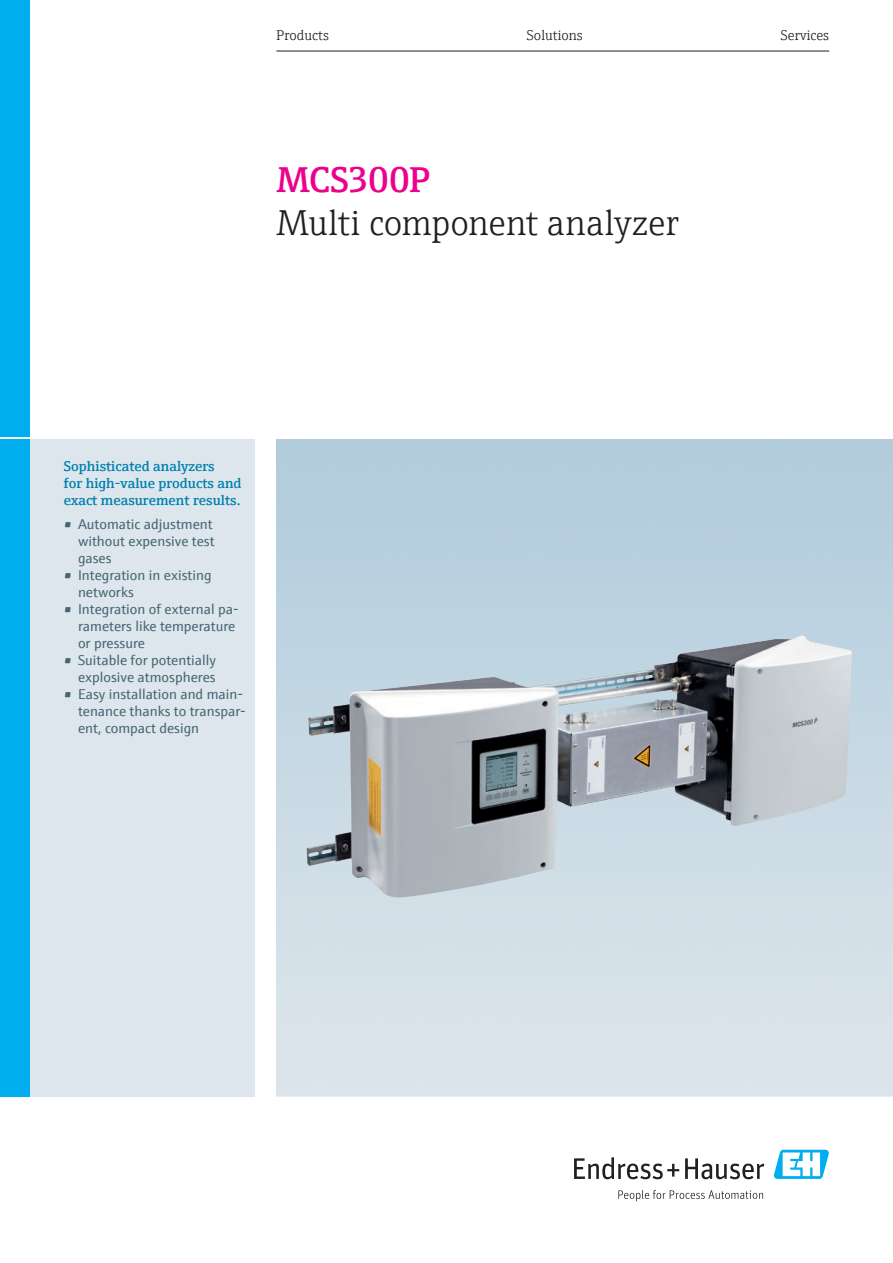
<style>
.page{position:relative;width:893px;height:1263px;background:#fff}
.page>*{position:absolute;margin:0;border:0;box-sizing:border-box;transform-origin:0 0}
.t1{font:300 36px "E+H Serif";color:#231f20}
.t2{font:600 36px "E+H Serif";letter-spacing:-.015em;color:#ec008c}
.t3{font:14.25px/17px "E+H Sans";color:#456573}
.t4{font:600 14.25px/17px "E+H Serif";color:#0081ad}
.t5{font:300 14.25px "E+H Serif";color:#231f20}
.s1{font-family:"E+H Serif";font-weight:600}
</style>
<div class="page">
<svg style="left:574px;top:1157px;width:105px;height:22px"></svg>
<svg style="left:685px;top:1158px;width:79px;height:21px"></svg>
<svg style="left:618px;top:1190px;width:145px;height:11px"></svg>
<svg style="left:773px;top:1150px;width:56px;height:29px"></svg>
<hr style="left:276px;top:51px;width:553px;height:1px;background:#231f20">
<div style="left:0;top:0;width:30px;height:437px;background:#00aeef"></div>
<div style="left:30px;top:439px;width:225px;height:657px;background:#dde6ec"></div>
<div style="left:0;top:439px;width:30px;height:657px;background:#00aeef"></div>
<img style="left:306px;top:635px;width:546px;height:263px">
<p class="t5" style="left:276px;top:24px;width:54px">Products</p>
<p class="t5" style="left:527px;top:24px;width:57px">Solutions</p>
<p class="t5" style="left:781px;top:24px;width:50px">Services</p>
<h1 class="t2" style="left:276px;top:152px;width:156px">MCS300P</h1>
<h1 class="t1" style="left:276px;top:196px;width:404px">Multi component analyzer</h1>
<p class="t4" style="left:64px;top:457px;width:179px">Sophisticated analyzers<br>for high-value products and exact measurement results.</p>
<p class="t3" style="left:78px;top:514px;width:138px;text-indent:-14px"><span class="s1">•</span> Automatic adjustment without expensive test gases</p>
<p class="t3" style="left:78px;top:565px;width:135px;text-indent:-14px"><span class="s1">•</span> Integration in existing networks</p>
<p class="t3" style="left:78px;top:599px;width:162px;text-indent:-14px"><span class="s1">•</span> Integration of external pa&shy;rameters like temperature or pressure</p>
<p class="t3" style="left:64px;top:650px;width:154px;text-align:right"><span class="s1">•</span> Suitable for potentially explosive atmospheres</p>
<p class="t3" style="left:78px;top:684px;width:169px;text-indent:-14px"><span class="s1">•</span> Easy installation and main&shy;tenance thanks to transpar&shy;ent, compact design</p>
</div>
